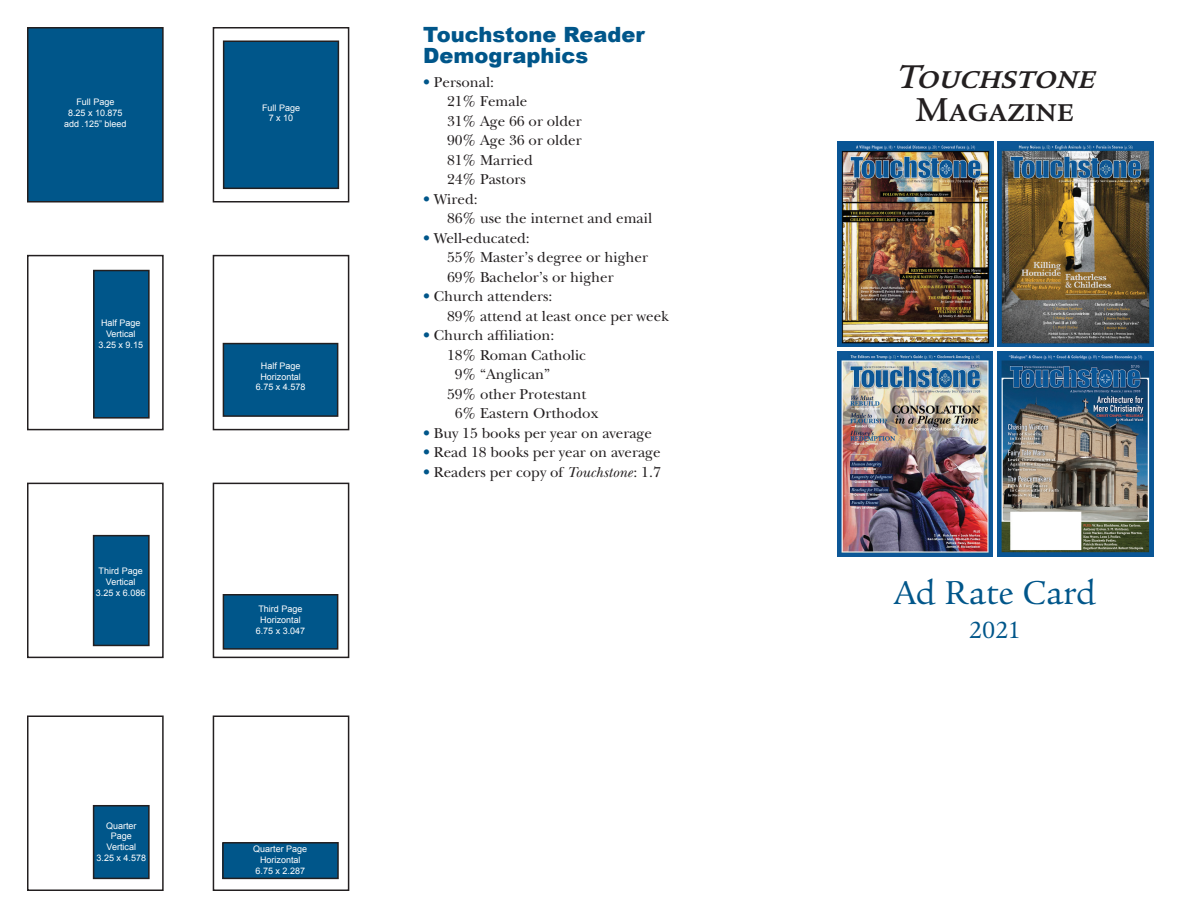
<style>
.page{position:relative;width:1188px;height:918px;background:#fff}
.page>*{position:absolute;margin:0;border:0;box-sizing:border-box;transform-origin:0 0}
.t1{font:italic 36px "Legacy Ser ITC Medi SC";color:#231f20}
.t2{font:36px "Legacy Ser ITC";color:#00568a}
.t3{font:36px "Legacy Ser ITC Medi SC";color:#231f20}
.t4{font:25.5px "Legacy Ser ITC";color:#00568a}
.t5{font:900 21px/21px "Arial";color:#00568a}
.t6{font:15px/19.5px "New Baskerville";color:#231f20}
.t7{font:9px/10.8px "Arial";color:#fff;text-align:center}
.s1{color:#00568a}
.s2{font-style:italic}
</style>
<div class="page">
<div style="left:27px;top:255px;width:137px;height:175px;border:2px solid #231f20"></div>
<div style="left:94px;top:271px;width:55px;height:147px;background:#00568a"></div>
<div style="left:93px;top:270px;width:57px;height:149px;border:2px solid #231f20"></div>
<div style="left:27px;top:483px;width:137px;height:175px;border:2px solid #231f20"></div>
<div style="left:94px;top:536px;width:55px;height:109px;background:#00568a"></div>
<div style="left:93px;top:535px;width:57px;height:111px;border:2px solid #231f20"></div>
<div style="left:27px;top:716px;width:137px;height:175px;border:2px solid #231f20"></div>
<div style="left:94px;top:806px;width:55px;height:72px;background:#00568a"></div>
<div style="left:93px;top:805px;width:57px;height:74px;border:2px solid #231f20"></div>
<div style="left:28px;top:28px;width:135px;height:174px;background:#00568a"></div>
<div style="left:27px;top:27px;width:137px;height:175px;border:2px solid #231f20"></div>
<div style="left:213px;top:255px;width:136px;height:175px;border:2px solid #231f20"></div>
<div style="left:223px;top:344px;width:115px;height:72px;background:#00568a"></div>
<div style="left:223px;top:343px;width:115px;height:74px;border:2px solid #231f20"></div>
<div style="left:213px;top:483px;width:136px;height:175px;border:2px solid #231f20"></div>
<div style="left:223px;top:595px;width:115px;height:54px;background:#00568a"></div>
<div style="left:223px;top:594px;width:115px;height:56px;border:2px solid #231f20"></div>
<div style="left:213px;top:716px;width:136px;height:175px;border:2px solid #231f20"></div>
<div style="left:223px;top:843px;width:115px;height:35px;background:#00568a"></div>
<div style="left:222px;top:842px;width:117px;height:37px;border:2px solid #231f20"></div>
<div style="left:213px;top:27px;width:136px;height:175px;border:2px solid #231f20"></div>
<div style="left:224px;top:41px;width:114px;height:147px;background:#00568a"></div>
<div style="left:223px;top:40px;width:116px;height:149px;border:2px solid #231f20"></div>
<img style="left:998px;top:351px;width:156px;height:205px">
<img style="left:837px;top:351px;width:156px;height:205px">
<img style="left:998px;top:142px;width:156px;height:205px">
<img style="left:837px;top:142px;width:156px;height:205px">
<p class="t7" style="left:64px;top:97px;width:64px">Full Page<br>8.25 x 10.875 add .125” bleed</p>
<p class="t7" style="left:99px;top:318px;width:46px">Half Page<br>Vertical<br>3.25 x 9.15</p>
<p class="t7" style="left:96px;top:566px;width:51px">Third Page<br>Vertical<br>3.25 x 6.086</p>
<p class="t7" style="left:97px;top:820px;width:51px">Quarter<br>Page<br>Vertical<br>3.25 x 4.578</p>
<p class="t7" style="left:262px;top:102px;width:40px">Full Page<br>7 x 10</p>
<p class="t7" style="left:256px;top:360px;width:51px">Half Page<br>Horizontal<br>6.75 x 4.578</p>
<p class="t7" style="left:256px;top:604px;width:51px">Third Page<br>Horizontal<br>6.75 x 3.047</p>
<p class="t7" style="left:253px;top:844px;width:56px">Quarter Page<br>Horizontal<br>6.75 x 2.287</p>
<h3 class="t5" style="left:423px;top:23px;width:223px">Touchstone Reader<br>Demographics</h3>
<p class="t6" style="left:447px;top:72px;width:136px;text-indent:-24px"><span class="s1">•</span> Personal:<br>21% Female<br>31% Age 66 or older<br>90% Age 36 or older<br>81% Married<br>24% Pastors</p>
<p class="t6" style="left:447px;top:189px;width:207px;text-indent:-24px"><span class="s1">•</span> Wired:<br>86% use the internet and email</p>
<p class="t6" style="left:447px;top:228px;width:202px;text-indent:-24px"><span class="s1">•</span> Well-educated:<br>55% Master’s degree or higher<br>69% Bachelor’s or higher</p>
<p class="t6" style="left:447px;top:287px;width:224px;text-indent:-24px"><span class="s1">•</span> Church attenders:<br>89% attend at least once per week</p>
<p class="t6" style="left:423px;top:326px;width:133px"><span class="s1">•</span> Church affiliation:</p>
<p class="t6" style="left:447px;top:345px;width:141px">18% Roman Catholic</p>
<p class="t6" style="left:455px;top:365px;width:97px">9% “Anglican”</p>
<p class="t6" style="left:447px;top:384px;width:141px">59% other Protestant</p>
<p class="t6" style="left:455px;top:404px;width:145px">6% Eastern Orthodox</p>
<p class="t6" style="left:423px;top:423px;width:230px"><span class="s1">•</span> Buy 15 books per year on average</p>
<p class="t6" style="left:423px;top:443px;width:239px"><span class="s1">•</span> Read 18 books per year on average</p>
<p class="t6" style="left:423px;top:462px;width:239px"><span class="s1">•</span> Readers per copy of <span class="s2">Touchstone</span>: 1.7</p>
<h1 class="t1" style="left:896px;top:56px;width:211px">Touchstone</h1>
<h1 class="t3" style="left:915px;top:89px;width:160px">Magazine</h1>
<h1 class="t2" style="left:894px;top:572px;width:204px">Ad Rate Card</h1>
<h2 class="t4" style="left:969px;top:616px;width:53px">2021</h2>
</div>
